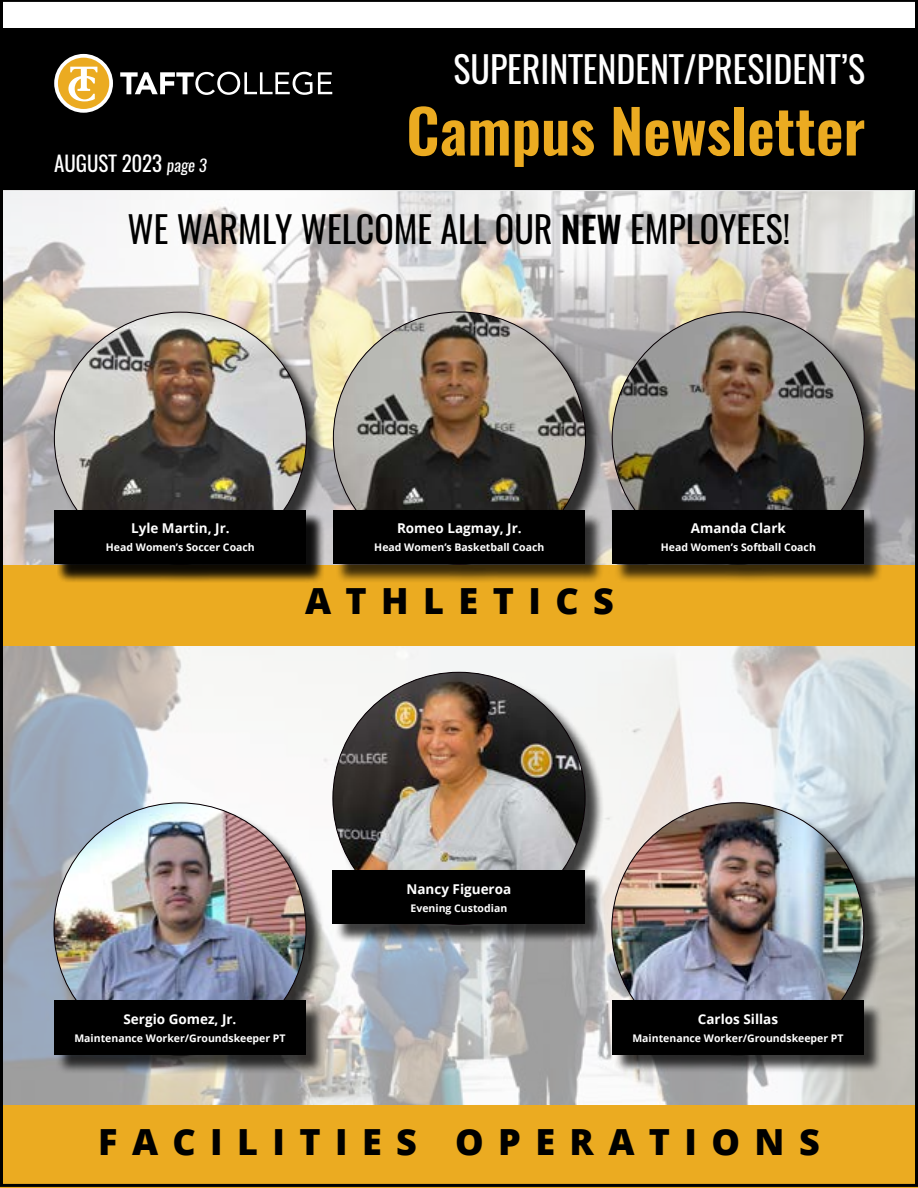
<style>
.page{position:relative;width:918px;height:1188px;background:#fff}
.page>*{position:absolute;margin:0;border:0;box-sizing:border-box;transform-origin:0 0}
.t1{font:600 60px "Oswald";color:#ebab21}
.t2{font:36px "Oswald";color:#000}
.t3{font:800 36px "Open Sans";letter-spacing:.4em;color:#000}
.t4{font:36px "Oswald";color:#fff}
.t5{font:21px "Oswald";color:#fff}
.t6{font:700 13.5px "Open Sans";color:#fff}
.t7{font:700 10.5px "Open Sans";color:#fff}
.s1{font-style:italic;font-size:16.5px}
.s2{font-weight:600}
</style>
<div class="page">
<img style="left:0;top:0;width:918px;height:1187px">
<h2 class="t4" style="left:453px;top:44px;width:413px">SUPERINTENDENT/PRESIDENT’S</h2>
<h1 class="t1" style="left:406px;top:89px;width:460px">Campus Newsletter</h1>
<h3 class="t5" style="left:54px;top:149px;width:154px">AUGUST 2023 <span class="s1">page 3</span></h3>
<h2 class="t2" style="left:128px;top:204px;width:664px">WE WARMLY WELCOME ALL OUR <span class="s2">NEW</span> EMPLOYEES!</h2>
<p class="t6" style="left:131px;top:519px;width:100px">Lyle Martin, Jr.</p>
<p class="t7" style="left:106px;top:540px;width:150px">Head Women’s Soccer Coach</p>
<p class="t6" style="left:397px;top:519px;width:126px">Romeo Lagmay, Jr.</p>
<p class="t7" style="left:374px;top:540px;width:172px">Head Women’s Basketball Coach</p>
<h2 class="t3" style="left:305px;top:574px;width:310px">ATHLETICS</h2>
<p class="t6" style="left:691px;top:519px;width:97px">Amanda Clark</p>
<p class="t7" style="left:661px;top:540px;width:157px">Head Women’s Softball Coach</p>
<p class="t6" style="left:124px;top:1010px;width:114px">Sergio Gomez, Jr.</p>
<p class="t7" style="left:74px;top:1031px;width:213px">Maintenance Worker/Groundskeeper PT</p>
<p class="t6" style="left:407px;top:879px;width:106px">Nancy Figueroa</p>
<p class="t7" style="left:411px;top:901px;width:98px">Evening Custodian</p>
<p class="t6" style="left:698px;top:1010px;width:82px">Carlos Sillas</p>
<p class="t7" style="left:632px;top:1031px;width:213px">Maintenance Worker/Groundskeeper PT</p>
<h2 class="t3" style="left:98px;top:1114px;width:723px">FACILITIES OPERATIONS</h2>
</div>
